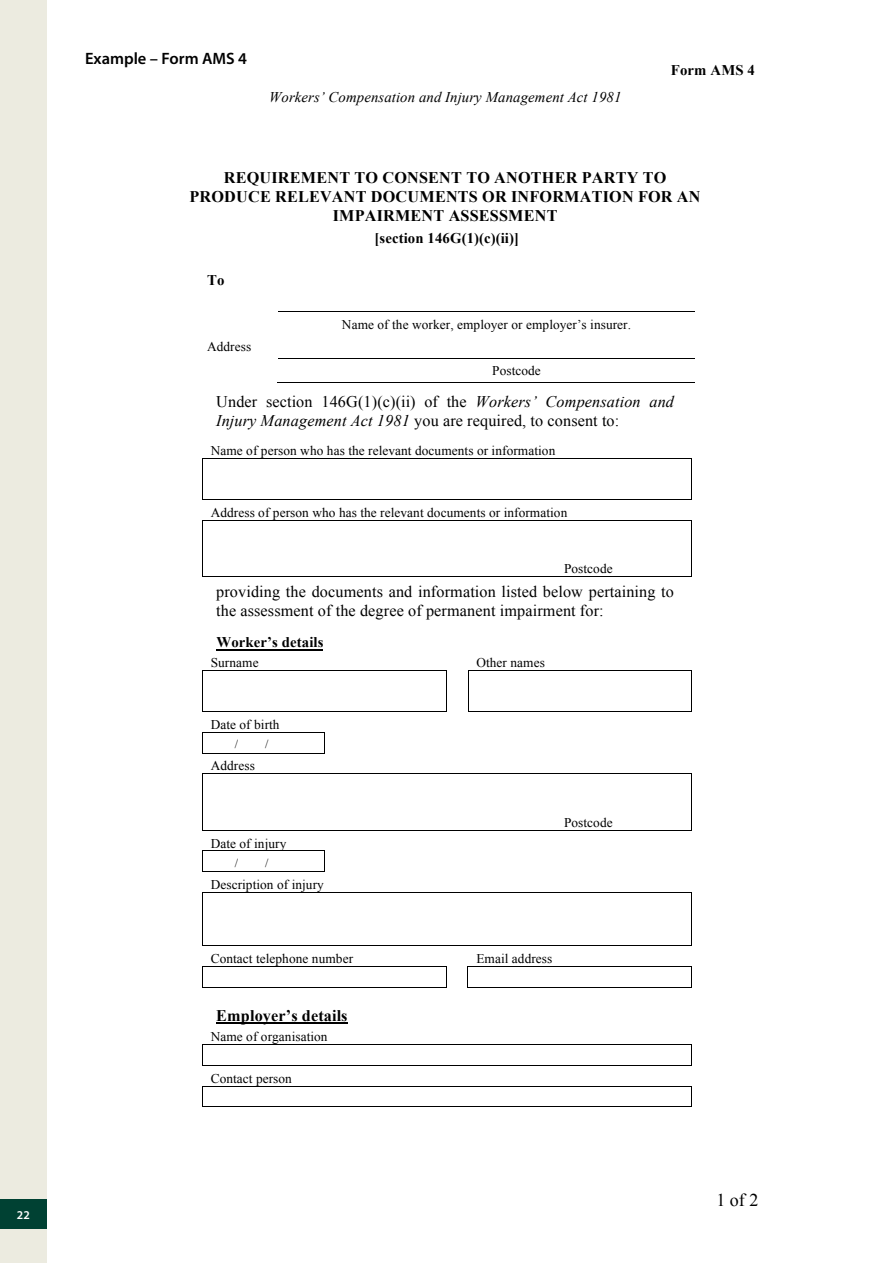
<style>
.page{position:relative;width:893px;height:1263px;background:#fff}
.page>*{position:absolute;margin:0;border:0;box-sizing:border-box;transform-origin:0 0}
.t1{font:18px "Times New Roman";color:#000}
.t2{font:600 16.5px "Myriad Pro";color:#000}
.t3{font:16.2px/19px "Times New Roman";letter-spacing:.01em;color:#000}
.t4{font:700 16.2px/18.9px "Times New Roman";letter-spacing:.015em;color:#000;text-align:center}
.t5{font:700 14.7px "Times New Roman";letter-spacing:.01em;color:#000}
.t6{font:italic 14.7px "Times New Roman";letter-spacing:.01em;color:#000}
.t7{font:13.35px "Times New Roman";letter-spacing:.005em;color:#000}
.t8{font:600 12px "Myriad Pro";color:#fff}
.t9{font:11.85px "Times New Roman";color:#000}
.s1{font-style:italic}
</style>
<div class="page">
<div style="left:0;top:0;width:47px;height:1263px;background:#ecebe0"></div>
<div style="left:0;top:1199px;width:47px;height:30px;background:#004133"></div>
<hr style="left:278px;top:312px;width:417px;height:1px;background:#000">
<hr style="left:278px;top:358px;width:135px;height:1px;background:#000">
<hr style="left:414px;top:358px;width:70px;height:1px;background:#000">
<hr style="left:485px;top:358px;width:77px;height:1px;background:#000">
<hr style="left:562px;top:358px;width:133px;height:1px;background:#000">
<hr style="left:277px;top:382px;width:136px;height:1px;background:#000">
<hr style="left:413px;top:382px;width:71px;height:1px;background:#000">
<hr style="left:484px;top:382px;width:78px;height:1px;background:#000">
<hr style="left:561px;top:382px;width:134px;height:1px;background:#000">
<hr style="left:203px;top:458px;width:488px;height:1px;background:#000">
<hr style="left:202px;top:459px;width:1px;height:40px;background:#000">
<hr style="left:691px;top:459px;width:1px;height:40px;background:#000">
<hr style="left:203px;top:499px;width:488px;height:1px;background:#000">
<hr style="left:203px;top:520px;width:488px;height:1px;background:#000">
<hr style="left:202px;top:521px;width:1px;height:56px;background:#000">
<hr style="left:203px;top:577px;width:488px;height:1px;background:#000">
<hr style="left:691px;top:521px;width:1px;height:56px;background:#000">
<hr style="left:216px;top:649px;width:107px;height:1px;background:#000">
<hr style="left:203px;top:671px;width:243px;height:1px;background:#000">
<hr style="left:469px;top:671px;width:222px;height:1px;background:#000">
<hr style="left:202px;top:671px;width:1px;height:40px;background:#000">
<hr style="left:446px;top:671px;width:1px;height:40px;background:#000">
<hr style="left:468px;top:671px;width:1px;height:40px;background:#000">
<hr style="left:691px;top:671px;width:1px;height:40px;background:#000">
<hr style="left:203px;top:711px;width:127px;height:1px;background:#000">
<hr style="left:331px;top:711px;width:31px;height:1px;background:#000">
<hr style="left:363px;top:711px;width:83px;height:1px;background:#000">
<hr style="left:469px;top:711px;width:222px;height:1px;background:#000">
<hr style="left:203px;top:732px;width:121px;height:1px;background:#000">
<svg style="left:202px;top:732px;width:1px;height:22px"></svg>
<hr style="left:203px;top:753px;width:121px;height:1px;background:#000">
<svg style="left:324px;top:732px;width:1px;height:22px"></svg>
<hr style="left:203px;top:773px;width:244px;height:1px;background:#000">
<svg style="left:447px;top:773px;width:22px;height:1px"></svg>
<hr style="left:469px;top:773px;width:222px;height:1px;background:#000">
<hr style="left:202px;top:774px;width:1px;height:56px;background:#000">
<hr style="left:691px;top:774px;width:1px;height:56px;background:#000">
<hr style="left:203px;top:830px;width:127px;height:1px;background:#000">
<hr style="left:331px;top:830px;width:31px;height:1px;background:#000">
<hr style="left:363px;top:830px;width:84px;height:1px;background:#000">
<svg style="left:447px;top:830px;width:22px;height:1px"></svg>
<hr style="left:469px;top:830px;width:222px;height:1px;background:#000">
<hr style="left:203px;top:851px;width:121px;height:1px;background:#000">
<svg style="left:202px;top:851px;width:2px;height:21px"></svg>
<hr style="left:203px;top:871px;width:121px;height:1px;background:#000">
<svg style="left:324px;top:851px;width:1px;height:21px"></svg>
<hr style="left:203px;top:892px;width:244px;height:1px;background:#000">
<svg style="left:447px;top:892px;width:22px;height:1px"></svg>
<hr style="left:469px;top:892px;width:222px;height:1px;background:#000">
<hr style="left:202px;top:893px;width:1px;height:52px;background:#000">
<hr style="left:691px;top:893px;width:1px;height:52px;background:#000">
<hr style="left:203px;top:945px;width:244px;height:1px;background:#000">
<svg style="left:447px;top:945px;width:22px;height:1px"></svg>
<hr style="left:469px;top:945px;width:222px;height:1px;background:#000">
<hr style="left:203px;top:966px;width:243px;height:1px;background:#000">
<hr style="left:469px;top:966px;width:222px;height:1px;background:#000">
<svg style="left:202px;top:966px;width:1px;height:22px"></svg>
<hr style="left:203px;top:987px;width:243px;height:1px;background:#000">
<svg style="left:446px;top:966px;width:1px;height:22px"></svg>
<svg style="left:467px;top:966px;width:2px;height:22px"></svg>
<hr style="left:468px;top:987px;width:223px;height:1px;background:#000">
<svg style="left:691px;top:966px;width:1px;height:22px"></svg>
<hr style="left:216px;top:1023px;width:132px;height:1px;background:#000">
<hr style="left:203px;top:1044px;width:244px;height:1px;background:#000">
<svg style="left:447px;top:1044px;width:22px;height:1px"></svg>
<hr style="left:469px;top:1044px;width:222px;height:1px;background:#000">
<svg style="left:202px;top:1044px;width:1px;height:22px"></svg>
<hr style="left:203px;top:1065px;width:244px;height:1px;background:#000">
<svg style="left:447px;top:1065px;width:22px;height:1px"></svg>
<hr style="left:469px;top:1065px;width:222px;height:1px;background:#000">
<svg style="left:691px;top:1044px;width:1px;height:22px"></svg>
<hr style="left:203px;top:1086px;width:244px;height:1px;background:#000">
<svg style="left:447px;top:1086px;width:22px;height:1px"></svg>
<hr style="left:469px;top:1086px;width:222px;height:1px;background:#000">
<svg style="left:202px;top:1086px;width:1px;height:21px"></svg>
<hr style="left:203px;top:1106px;width:244px;height:1px;background:#000">
<svg style="left:447px;top:1106px;width:22px;height:1px"></svg>
<hr style="left:469px;top:1106px;width:222px;height:1px;background:#000">
<svg style="left:691px;top:1086px;width:1px;height:21px"></svg>
<p class="t8" style="left:17px;top:1207px;width:14px">22</p>
<p class="t2" style="left:85px;top:48px;width:163px">Example – Form AMS 4</p>
<p class="t6" style="left:269px;top:87px;width:354px">Workers’ Compensation and Injury Management Act 1981</p>
<p class="t5" style="left:671px;top:60px;width:86px">Form AMS 4</p>
<p class="t4" style="left:189px;top:168px;width:513px">REQUIREMENT TO CONSENT TO ANOTHER PARTY TO<br>PRODUCE RELEVANT DOCUMENTS OR INFORMATION FOR AN<br>IMPAIRMENT ASSESSMENT</p>
<p class="t5" style="left:375px;top:228px;width:146px">[section 146G(1)(c)(ii)]</p>
<p class="t5" style="left:207px;top:270px;width:19px">To</p>
<p class="t7" style="left:342px;top:316px;width:291px">Name of the worker, employer or employer’s insurer.</p>
<p class="t7" style="left:207px;top:337px;width:46px">Address</p>
<p class="t7" style="left:492px;top:362px;width:50px">Postcode</p>
<p class="t3" style="left:216px;top:391px;width:459px">Under section 146G(1)(c)(ii) of the <span class="s1">Workers’ Compensation and<br>Injury Management Act 1981</span> you are required, to consent to:</p>
<p class="t7" style="left:211px;top:442px;width:346px">Name of person who has the relevant documents or information</p>
<p class="t7" style="left:211px;top:504px;width:358px">Address of person who has the relevant documents or information</p>
<p class="t7" style="left:564px;top:560px;width:50px">Postcode</p>
<p class="t3" style="left:216px;top:582px;width:459px">providing the documents and information listed below pertaining to the assessment of the degree of permanent impairment for:</p>
<p class="t5" style="left:216px;top:632px;width:108px">Worker’s details</p>
<p class="t7" style="left:211px;top:654px;width:49px">Surname</p>
<p class="t7" style="left:476px;top:654px;width:70px">Other names</p>
<p class="t7" style="left:211px;top:715px;width:70px">Date of birth</p>
<p class="t9" style="left:235px;top:736px;width:5px">/</p>
<p class="t9" style="left:265px;top:736px;width:5px">/</p>
<p class="t7" style="left:211px;top:757px;width:46px">Address</p>
<p class="t7" style="left:211px;top:834px;width:77px">Date of injury</p>
<p class="t9" style="left:235px;top:855px;width:5px">/</p>
<p class="t9" style="left:265px;top:855px;width:5px">/</p>
<p class="t7" style="left:211px;top:876px;width:115px">Description of injury</p>
<p class="t7" style="left:564px;top:813px;width:50px">Postcode</p>
<p class="t7" style="left:211px;top:949px;width:144px">Contact telephone number</p>
<p class="t7" style="left:476px;top:949px;width:78px">Email address</p>
<p class="t4" style="left:216px;top:1005px;width:133px">Employer’s details</p>
<p class="t7" style="left:211px;top:1028px;width:118px">Name of organisation</p>
<p class="t7" style="left:211px;top:1069px;width:83px">Contact person</p>
<h1 class="t1" style="left:716px;top:1187px;width:43px">1 of 2</h1>
</div>
